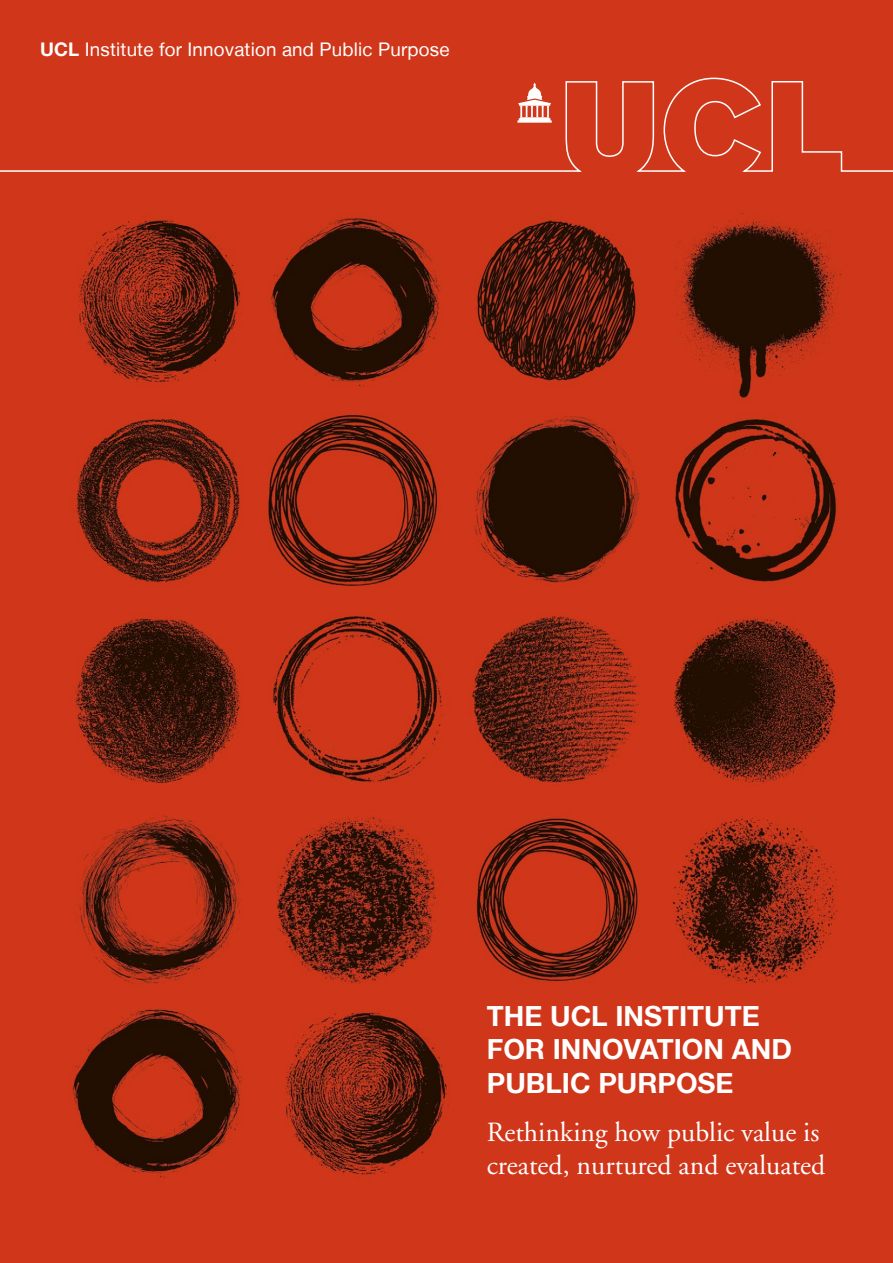
<style>
.page{position:relative;width:893px;height:1263px;background:#fff}
.page>*{position:absolute;margin:0;border:0;box-sizing:border-box;transform-origin:0 0}
.t1{font:27.75px/33.3px "Adobe Garamond";color:#fff}
.t2{font:700 27.75px/33.3px "Helvetica Neue LT";color:#fff}
.t3{font:18.75px "Helvetica Neue LT";letter-spacing:.01em;color:#fff}
.s1{font-weight:700}
</style>
<div class="page">
<img style="left:0;top:173px;width:893px;height:1090px">
<div style="left:0;top:0;width:893px;height:173px;background:#d0361a"></div>
<svg style="left:517px;top:83px;width:35px;height:40px"></svg>
<p class="t3" style="left:40px;top:38px;width:411px"><span class="s1">UCL</span> Institute for Innovation and Public Purpose</p>
<p class="t2" style="left:487px;top:999px;width:307px">THE UCL INSTITUTE<br>FOR INNOVATION AND<br>PUBLIC PURPOSE</p>
<p class="t1" style="left:487px;top:1116px;width:340px">Rethinking how public value is created, nurtured and evaluated</p>
</div>
